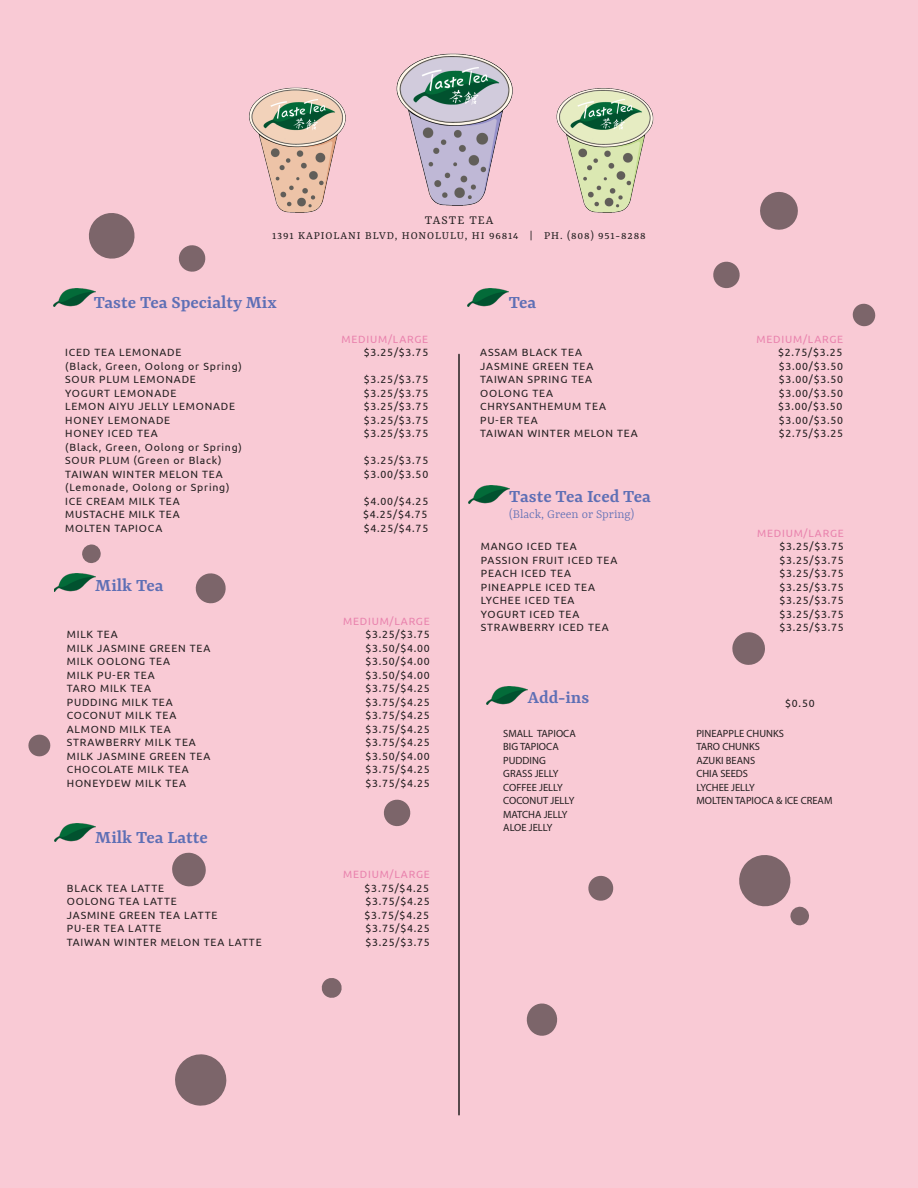
<style>
.page{position:relative;width:918px;height:1188px;background:#f9cad5}
.page>*{position:absolute;margin:0;border:0;box-sizing:border-box;transform-origin:0 0}
.Section_Heading{font:600 19.5px "Yrsa";color:#5e6fb5}
.Section_Heading-2{font:300 13.5px "Yrsa";color:#5e6fb5}
.t1{font:13.5px "Yrsa";letter-spacing:.08em;color:#231f20}
.t2{font:12px "Yrsa";letter-spacing:.075em;color:#231f20}
.Menu_Item{font:10.5px "Ubuntu";letter-spacing:.075em;color:#231f20}
.Menu_Item_-_Drinks{font:10.5px "Myriad Pro";color:#231f20}
.Menu_Item-2{font:10.5px "Ubuntu";letter-spacing:.075em;color:#e982ad}
</style>
<div class="page">
<hr style="left:458px;top:354px;width:2px;height:761px;background:#231f20">
<img style="left:396px;top:53px;width:117px;height:153px">
<img style="left:249px;top:87px;width:97px;height:126px">
<img style="left:556px;top:88px;width:98px;height:125px">
<svg style="left:588px;top:875px;width:26px;height:26px"></svg>
<svg style="left:526px;top:1003px;width:32px;height:33px"></svg>
<svg style="left:321px;top:978px;width:21px;height:20px"></svg>
<svg style="left:732px;top:632px;width:33px;height:33px"></svg>
<svg style="left:175px;top:1054px;width:52px;height:52px"></svg>
<svg style="left:172px;top:852px;width:34px;height:35px"></svg>
<svg style="left:82px;top:544px;width:19px;height:19px"></svg>
<svg style="left:383px;top:799px;width:28px;height:28px"></svg>
<svg style="left:739px;top:855px;width:70px;height:71px"></svg>
<svg style="left:713px;top:261px;width:27px;height:28px"></svg>
<svg style="left:852px;top:303px;width:24px;height:24px"></svg>
<svg style="left:88px;top:213px;width:47px;height:46px"></svg>
<svg style="left:195px;top:573px;width:31px;height:31px"></svg>
<svg style="left:178px;top:245px;width:28px;height:27px"></svg>
<svg style="left:760px;top:192px;width:38px;height:38px"></svg>
<svg style="left:28px;top:734px;width:23px;height:23px"></svg>
<img style="left:54px;top:573px;width:41px;height:18px">
<img style="left:54px;top:288px;width:41px;height:18px">
<img style="left:468px;top:485px;width:41px;height:19px">
<img style="left:467px;top:288px;width:42px;height:18px">
<img style="left:54px;top:824px;width:41px;height:18px">
<img style="left:487px;top:686px;width:41px;height:18px">
<p class="t1" style="left:425px;top:213px;width:70px">TASTE TEA</p>
<p class="t2" style="left:272px;top:229px;width:375px">1391 KAPIOLANI BLVD, HONOLULU, HI 96814 | PH. (808) 951-8288</p>
<p class="Section_Heading" style="left:94px;top:291px;width:184px">Taste Tea Specialty Mix</p>
<p class="Menu_Item-2" style="left:342px;top:333px;width:88px">MEDIUM/LARGE</p>
<p class="Menu_Item" style="left:65px;top:346px;width:118px">ICED TEA LEMONADE</p>
<p class="Menu_Item" style="left:364px;top:346px;width:66px">$3.25/$3.75</p>
<p class="Menu_Item" style="left:65px;top:360px;width:178px">(Black, Green, Oolong or Spring)</p>
<p class="Menu_Item" style="left:65px;top:373px;width:132px">SOUR PLUM LEMONADE</p>
<p class="Menu_Item" style="left:364px;top:373px;width:66px">$3.25/$3.75</p>
<p class="Menu_Item" style="left:65px;top:387px;width:113px">YOGURT LEMONADE</p>
<p class="Menu_Item" style="left:364px;top:387px;width:66px">$3.25/$3.75</p>
<p class="Menu_Item" style="left:65px;top:400px;width:171px">LEMON AIYU JELLY LEMONADE</p>
<p class="Menu_Item" style="left:364px;top:400px;width:66px">$3.25/$3.75</p>
<p class="Menu_Item" style="left:65px;top:414px;width:106px">HONEY LEMONADE</p>
<p class="Menu_Item" style="left:364px;top:414px;width:66px">$3.25/$3.75</p>
<p class="Menu_Item" style="left:65px;top:427px;width:94px">HONEY ICED TEA</p>
<p class="Menu_Item" style="left:364px;top:427px;width:66px">$3.25/$3.75</p>
<p class="Menu_Item" style="left:65px;top:441px;width:178px">(Black, Green, Oolong or Spring)</p>
<p class="Menu_Item" style="left:65px;top:454px;width:158px">SOUR PLUM (Green or Black)</p>
<p class="Menu_Item" style="left:364px;top:454px;width:66px">$3.25/$3.75</p>
<p class="Menu_Item" style="left:65px;top:468px;width:159px">TAIWAN WINTER MELON TEA</p>
<p class="Menu_Item" style="left:364px;top:468px;width:66px">$3.00/$3.50</p>
<p class="Menu_Item" style="left:65px;top:481px;width:166px">(Lemonade, Oolong or Spring)</p>
<p class="Menu_Item" style="left:65px;top:495px;width:116px">ICE CREAM MILK TEA</p>
<p class="Menu_Item" style="left:364px;top:495px;width:66px">$4.00/$4.25</p>
<p class="Menu_Item" style="left:65px;top:508px;width:116px">MUSTACHE MILK TEA</p>
<p class="Menu_Item" style="left:363px;top:508px;width:66px">$4.25/$4.75</p>
<p class="Menu_Item" style="left:65px;top:522px;width:99px">MOLTEN TAPIOCA</p>
<p class="Menu_Item" style="left:364px;top:522px;width:66px">$4.25/$4.75</p>
<p class="Section_Heading" style="left:95px;top:574px;width:70px">Milk Tea</p>
<p class="Menu_Item-2" style="left:343px;top:615px;width:88px">MEDIUM/LARGE</p>
<p class="Menu_Item" style="left:67px;top:628px;width:53px">MILK TEA</p>
<p class="Menu_Item" style="left:365px;top:628px;width:66px">$3.25/$3.75</p>
<p class="Menu_Item" style="left:67px;top:642px;width:145px">MILK JASMINE GREEN TEA</p>
<p class="Menu_Item" style="left:365px;top:642px;width:66px">$3.50/$4.00</p>
<p class="Menu_Item" style="left:67px;top:655px;width:105px">MILK OOLONG TEA</p>
<p class="Menu_Item" style="left:365px;top:655px;width:66px">$3.50/$4.00</p>
<p class="Menu_Item" style="left:67px;top:669px;width:89px">MILK PU-ER TEA</p>
<p class="Menu_Item" style="left:365px;top:669px;width:66px">$3.50/$4.00</p>
<p class="Menu_Item" style="left:67px;top:682px;width:86px">TARO MILK TEA</p>
<p class="Menu_Item" style="left:365px;top:682px;width:66px">$3.75/$4.25</p>
<p class="Menu_Item" style="left:67px;top:696px;width:107px">PUDDING MILK TEA</p>
<p class="Menu_Item" style="left:365px;top:696px;width:66px">$3.75/$4.25</p>
<p class="Menu_Item" style="left:67px;top:709px;width:111px">COCONUT MILK TEA</p>
<p class="Menu_Item" style="left:365px;top:709px;width:66px">$3.75/$4.25</p>
<p class="Menu_Item" style="left:67px;top:723px;width:105px">ALMOND MILK TEA</p>
<p class="Menu_Item" style="left:365px;top:723px;width:66px">$3.75/$4.25</p>
<p class="Menu_Item" style="left:67px;top:736px;width:131px">STRAWBERRY MILK TEA</p>
<p class="Menu_Item" style="left:365px;top:736px;width:66px">$3.75/$4.25</p>
<p class="Menu_Item" style="left:67px;top:750px;width:145px">MILK JASMINE GREEN TEA</p>
<p class="Menu_Item" style="left:365px;top:750px;width:66px">$3.50/$4.00</p>
<p class="Menu_Item" style="left:67px;top:763px;width:123px">CHOCOLATE MILK TEA</p>
<p class="Menu_Item" style="left:365px;top:763px;width:66px">$3.75/$4.25</p>
<p class="Menu_Item" style="left:67px;top:777px;width:121px">HONEYDEW MILK TEA</p>
<p class="Menu_Item" style="left:365px;top:777px;width:66px">$3.75/$4.25</p>
<p class="Section_Heading" style="left:95px;top:826px;width:114px">Milk Tea Latte</p>
<p class="Menu_Item-2" style="left:343px;top:868px;width:88px">MEDIUM/LARGE</p>
<p class="Menu_Item" style="left:67px;top:881px;width:99px">BLACK TEA LATTE</p>
<p class="Menu_Item" style="left:365px;top:881px;width:66px">$3.75/$4.25</p>
<p class="Menu_Item" style="left:67px;top:895px;width:112px">OOLONG TEA LATTE</p>
<p class="Menu_Item" style="left:365px;top:895px;width:66px">$3.75/$4.25</p>
<p class="Menu_Item" style="left:67px;top:908px;width:152px">JASMINE GREEN TEA LATTE</p>
<p class="Menu_Item" style="left:365px;top:908px;width:66px">$3.75/$4.25</p>
<p class="Menu_Item" style="left:67px;top:922px;width:96px">PU-ER TEA LATTE</p>
<p class="Menu_Item" style="left:365px;top:922px;width:66px">$3.75/$4.25</p>
<p class="Menu_Item" style="left:67px;top:935px;width:196px">TAIWAN WINTER MELON TEA LATTE</p>
<p class="Menu_Item" style="left:365px;top:935px;width:66px">$3.25/$3.75</p>
<p class="Section_Heading" style="left:509px;top:291px;width:29px">Tea</p>
<p class="Menu_Item-2" style="left:756px;top:333px;width:88px">MEDIUM/LARGE</p>
<p class="Menu_Item" style="left:480px;top:346px;width:103px">ASSAM BLACK TEA</p>
<p class="Menu_Item" style="left:778px;top:346px;width:66px">$2.75/$3.25</p>
<p class="Menu_Item" style="left:480px;top:360px;width:115px">JASMINE GREEN TEA</p>
<p class="Menu_Item" style="left:779px;top:360px;width:66px">$3.00/$3.50</p>
<p class="Menu_Item" style="left:480px;top:373px;width:113px">TAIWAN SPRING TEA</p>
<p class="Menu_Item" style="left:779px;top:373px;width:66px">$3.00/$3.50</p>
<p class="Menu_Item" style="left:480px;top:387px;width:74px">OOLONG TEA</p>
<p class="Menu_Item" style="left:779px;top:387px;width:66px">$3.00/$3.50</p>
<p class="Menu_Item" style="left:480px;top:400px;width:127px">CHRYSANTHEMUM TEA</p>
<p class="Menu_Item" style="left:778px;top:400px;width:66px">$3.00/$3.50</p>
<p class="Menu_Item" style="left:480px;top:414px;width:59px">PU-ER TEA</p>
<p class="Menu_Item" style="left:779px;top:414px;width:66px">$3.00/$3.50</p>
<p class="Menu_Item" style="left:480px;top:427px;width:159px">TAIWAN WINTER MELON TEA</p>
<p class="Menu_Item" style="left:779px;top:427px;width:66px">$2.75/$3.25</p>
<p class="Section_Heading" style="left:509px;top:485px;width:143px">Taste Tea Iced Tea</p>
<p class="Section_Heading-2" style="left:509px;top:507px;width:126px">(Black, Green or Spring)</p>
<p class="Menu_Item-2" style="left:757px;top:527px;width:88px">MEDIUM/LARGE</p>
<p class="Menu_Item" style="left:481px;top:540px;width:97px">MANGO ICED TEA</p>
<p class="Menu_Item" style="left:779px;top:540px;width:66px">$3.25/$3.75</p>
<p class="Menu_Item" style="left:481px;top:554px;width:138px">PASSION FRUIT ICED TEA</p>
<p class="Menu_Item" style="left:779px;top:554px;width:66px">$3.25/$3.75</p>
<p class="Menu_Item" style="left:481px;top:567px;width:92px">PEACH ICED TEA</p>
<p class="Menu_Item" style="left:779px;top:567px;width:66px">$3.25/$3.75</p>
<p class="Menu_Item" style="left:481px;top:581px;width:116px">PINEAPPLE ICED TEA</p>
<p class="Menu_Item" style="left:779px;top:581px;width:66px">$3.25/$3.75</p>
<p class="Menu_Item" style="left:481px;top:594px;width:95px">LYCHEE ICED TEA</p>
<p class="Menu_Item" style="left:779px;top:594px;width:66px">$3.25/$3.75</p>
<p class="Menu_Item" style="left:481px;top:608px;width:100px">YOGURT ICED TEA</p>
<p class="Menu_Item" style="left:779px;top:608px;width:66px">$3.25/$3.75</p>
<p class="Menu_Item" style="left:481px;top:621px;width:129px">STRAWBERRY ICED TEA</p>
<p class="Menu_Item" style="left:779px;top:621px;width:66px">$3.25/$3.75</p>
<p class="Section_Heading" style="left:528px;top:687px;width:63px">Add-ins</p>
<p class="Menu_Item_-_Drinks" style="left:503px;top:727px;width:74px">SMALL TAPIOCA</p>
<p class="Menu_Item_-_Drinks" style="left:503px;top:740px;width:57px">BIG TAPIOCA</p>
<p class="Menu_Item_-_Drinks" style="left:503px;top:754px;width:44px">PUDDING</p>
<p class="Menu_Item_-_Drinks" style="left:503px;top:767px;width:57px">GRASS JELLY</p>
<p class="Menu_Item_-_Drinks" style="left:503px;top:781px;width:61px">COFFEE JELLY</p>
<p class="Menu_Item_-_Drinks" style="left:503px;top:794px;width:73px">COCONUT JELLY</p>
<p class="Menu_Item_-_Drinks" style="left:503px;top:808px;width:66px">MATCHA JELLY</p>
<p class="Menu_Item_-_Drinks" style="left:503px;top:821px;width:51px">ALOE JELLY</p>
<p class="Menu_Item" style="left:785px;top:697px;width:31px">$0.50</p>
<p class="Menu_Item_-_Drinks" style="left:696px;top:727px;width:89px">PINEAPPLE CHUNKS</p>
<p class="Menu_Item_-_Drinks" style="left:696px;top:740px;width:65px">TARO CHUNKS</p>
<p class="Menu_Item_-_Drinks" style="left:696px;top:754px;width:60px">AZUKI BEANS</p>
<p class="Menu_Item_-_Drinks" style="left:696px;top:767px;width:53px">CHIA SEEDS</p>
<p class="Menu_Item_-_Drinks" style="left:696px;top:781px;width:60px">LYCHEE JELLY</p>
<p class="Menu_Item_-_Drinks" style="left:696px;top:794px;width:138px">MOLTEN TAPIOCA &amp; ICE CREAM</p>
</div>
